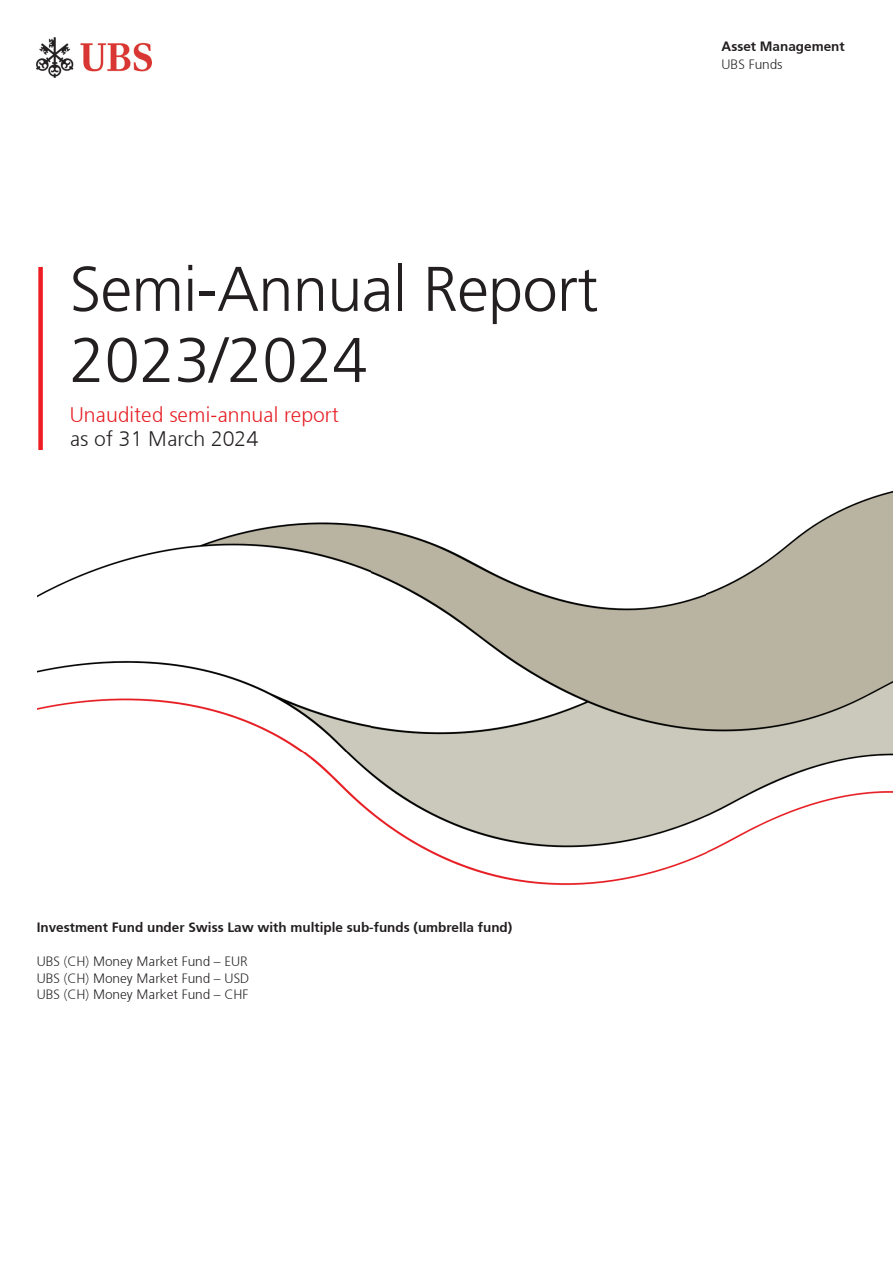
<style>
.page{position:relative;width:893px;height:1263px;background:#fff}
.page>*{position:absolute;margin:0;border:0;box-sizing:border-box;transform-origin:0 0}
.t1{font:300 63px/71.1px "Frutiger 45";letter-spacing:-.01em;color:#231f20}
.t2{font:300 21px "Frutiger 45";color:#e61e24}
.t3{font:300 21px "Frutiger 45";color:#231f20}
.t4{font:300 13.5px/16.5px "Frutiger 45";color:#231f20;text-align:justify}
.t5{font:300 13.5px "Frutiger 45";color:#231f20}
</style>
<div class="page">
<img style="left:37px;top:37px;width:114px;height:41px">
<img style="left:37px;top:491px;width:855px;height:395px">
<div style="left:38px;top:267px;width:5px;height:183px;background:#ee1d23"></div>
<h1 class="t1" style="left:70px;top:253px;width:530px">Semi-Annual Report<br>2023/2024</h1>
<h2 class="t2" style="left:70px;top:403px;width:271px">Unaudited semi-annual report</h2>
<h2 class="t3" style="left:70px;top:427px;width:190px">as of 31 March 2024</h2>
<p class="t5" style="left:721px;top:38px;width:125px">Asset Management</p>
<p class="t4" style="left:721px;top:56px;width:62px">UBS Funds</p>
<p class="t5" style="left:37px;top:919px;width:477px">Investment Fund under Swiss Law with multiple sub-funds (umbrella fund)</p>
<p class="t4" style="left:37px;top:954px;width:214px">UBS (CH) Money Market Fund – EUR UBS (CH) Money Market Fund – USD UBS (CH) Money Market Fund – CHF</p>
</div>
